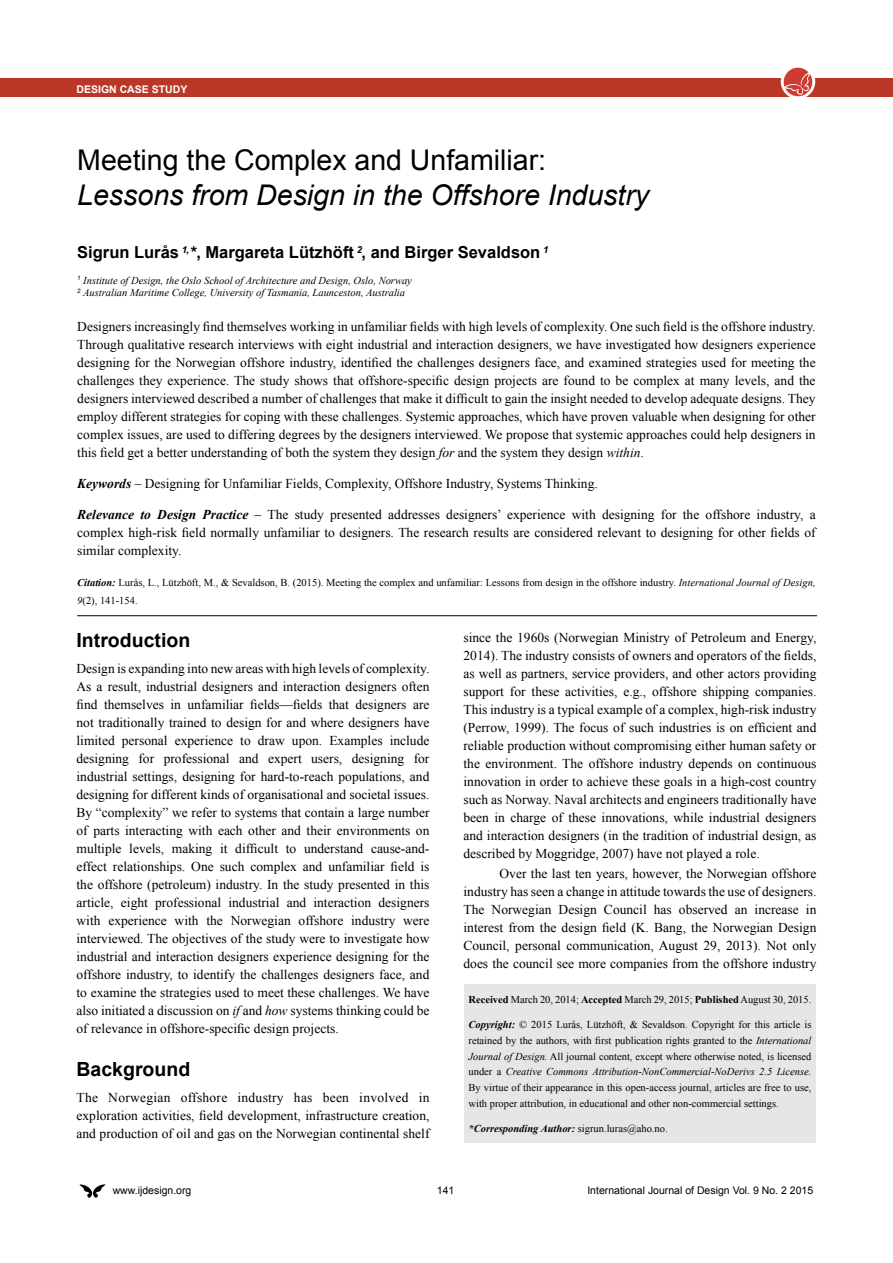
<style>
.page{position:relative;width:893px;height:1263px;background:#fff}
.page>*{position:absolute;margin:0;border:0;box-sizing:border-box;transform-origin:0 0}
.t1{font:italic 28.5px "Arial";color:#000}
.t2{font:28.5px "Arial";color:#000}
.t3{font:700 19.5px "Arial";color:#000}
.t4{font:700 16.5px "Arial";color:#000}
.t5{font:13.5px/18px "Times New Roman";color:#000;text-align:justify}
.t6{font:10.5px/15.9px "Times New Roman";color:#000}
.t7{font:italic 10.5px/12.6px "Times New Roman";color:#000}
.t8{font:10.5px "Arial";color:#000}
.t9{font:italic 700 10.5px "Times New Roman";color:#000}
.t10{font:700 10.5px "Arial";color:#fff}
.s1{font-style:italic}
.s2{font-weight:700;font-style:italic}
.s3{font-weight:700}
.s4{font-weight:400;font-style:normal}
</style>
<div class="page">
<svg style="left:80px;top:1184px;width:25px;height:14px"></svg>
<div style="left:0;top:78px;width:893px;height:19px;background:#ba3626"></div>
<svg style="left:781px;top:64px;width:34px;height:35px"></svg>
<div style="left:784px;top:68px;width:28px;height:28px;background:#ce3c31;border-radius:50%"></div>
<svg style="left:784px;top:72px;width:26px;height:23px"></svg>
<div style="left:464px;top:984px;width:352px;height:159px;background:#e5e6e5"></div>
<hr style="left:77px;top:615px;width:740px;height:1px;background:#000">
<p class="t10" style="left:77px;top:82px;width:112px">DESIGN CASE STUDY</p>
<h1 class="t2" style="left:77px;top:142px;width:470px">Meeting the Complex and Unfamiliar:</h1>
<h1 class="t1" style="left:77px;top:176px;width:573px">Lessons from Design in the Offshore Industry</h1>
<p class="t4" style="left:77px;top:242px;width:473px">Sigrun Lurås <sup>1,</sup> *, Margareta Lützhöft <sup>2</sup>, and Birger Sevaldson <sup>1</sup></p>
<p class="t7" style="left:77px;top:274px;width:336px"><sup>1</sup> Institute of Design, the Oslo School of Architecture and Design, Oslo, Norway<br><sup>2</sup> Australian Maritime College, University of Tasmania, Launceston, Australia</p>
<p class="t5" style="left:77px;top:318px;width:740px">Designers increasingly find themselves working in unfamiliar fields with high levels of complexity. One such field is the offshore industry.<br>Through qualitative research interviews with eight industrial and interaction designers, we have investigated how designers experience designing for the Norwegian offshore industry, identified the challenges designers face, and examined strategies used for meeting the challenges they experience. The study shows that offshore-specific design projects are found to be complex at many levels, and the designers interviewed described a number of challenges that make it difficult to gain the insight needed to develop adequate designs. They employ different strategies for coping with these challenges. Systemic approaches, which have proven valuable when designing for other complex issues, are used to differing degrees by the designers interviewed. We propose that systemic approaches could help designers in this field get a better understanding of both the system they design <span class="s1">for</span> and the system they design <span class="s1">within</span>.</p>
<p class="t5" style="left:77px;top:474px;width:522px"><span class="s2">Keywords</span> – Designing for Unfamiliar Fields, Complexity, Offshore Industry, Systems Thinking.</p>
<p class="t5" style="left:77px;top:505px;width:740px"><span class="s2">Relevance to Design Practice</span> – The study presented addresses designers’ experience with designing for the offshore industry, a complex high-risk field normally unfamiliar to designers. The research results are considered relevant to designing for other fields of similar complexity.</p>
<p class="t6" style="left:77px;top:573px;width:740px;line-height:18px"><span class="s2">Citation:</span> Lurås, L., Lützhöft, M., &amp; Sevaldson, B. (2015). Meeting the complex and unfamiliar: Lessons from design in the offshore industry. <span class="s1">International Journal of Design,<br>9</span>(2), 141-154.</p>
<h2 class="t3" style="left:77px;top:627px;width:115px">Introduction</h2>
<p class="t5" style="left:77px;top:659px;width:354px">Design is expanding into new areas with high levels of complexity.<br>As a result, industrial designers and interaction designers often find themselves in unfamiliar fields—fields that designers are not traditionally trained to design for and where designers have limited personal experience to draw upon. Examples include designing for professional and expert users, designing for industrial settings, designing for hard-to-reach populations, and designing for different kinds of organisational and societal issues.<br>By “complexity” we refer to systems that contain a large number of parts interacting with each other and their environments on multiple levels, making it difficult to understand cause-and&shy;effect relationships. One such complex and unfamiliar field is the offshore (petroleum) industry. In the study presented in this article, eight professional industrial and interaction designers with experience with the Norwegian offshore industry were interviewed. The objectives of the study were to investigate how industrial and interaction designers experience designing for the offshore industry, to identify the challenges designers face, and to examine the strategies used to meet these challenges. We have also initiated a discussion on <span class="s1">if</span> and <span class="s1">how</span> systems thinking could be of relevance in offshore-specific design projects.</p>
<h2 class="t3" style="left:77px;top:1056px;width:115px">Background</h2>
<p class="t5" style="left:77px;top:1089px;width:354px">The Norwegian offshore industry has been involved in exploration activities, field development, infrastructure creation, and production of oil and gas on the Norwegian continental shelf</p>
<p class="t5" style="left:463px;top:628px;width:354px">since the 1960s (Norwegian Ministry of Petroleum and Energy, 2014). The industry consists of owners and operators of the fields, as well as partners, service providers, and other actors providing support for these activities, e.g., offshore shipping companies.<br>This industry is a typical example of a complex, high-risk industry (Perrow, 1999). The focus of such industries is on efficient and reliable production without compromising either human safety or the environment. The offshore industry depends on continuous innovation in order to achieve these goals in a high-cost country such as Norway. Naval architects and engineers traditionally have been in charge of these innovations, while industrial designers and interaction designers (in the tradition of industrial design, as described by Moggridge, 2007) have not played a role.</p>
<p class="t5" style="left:463px;top:864px;width:354px;text-indent:36px">Over the last ten years, however, the Norwegian offshore industry has seen a change in attitude towards the use of designers.<br>The Norwegian Design Council has observed an increase in interest from the design field (K. Bang, the Norwegian Design Council, personal communication, August 29, 2013). Not only does the council see more companies from the offshore industry</p>
<p class="t6" style="left:468px;top:992px;width:344px"><span class="s3">Received</span> March 20, 2014; <span class="s3">Accepted</span> March 29, 2015; <span class="s3">Published</span> August 30, 2015.</p>
<p class="t6" style="left:468px;top:1016px;width:344px;text-align:justify"><span class="s2">Copyright:</span> © 2015 Lurås, Lützhöft, &amp; Sevaldson. Copyright for this article is retained by the authors, with first publication rights granted to the <span class="s1">International Journal of Design.</span> All journal content, except where otherwise noted, is licensed under a <span class="s1">Creative Commons Attribution-NonCommercial-NoDerivs 2.5 License.<br></span>By virtue of their appearance in this open-access journal, articles are free to use, with proper attribution, in educational and other non-commercial settings.</p>
<p class="t9" style="left:468px;top:1121px;width:201px">*Corresponding Author: <span class="s4">sigrun.luras@aho.no.</span></p>
<p class="t8" style="left:113px;top:1184px;width:80px">www.ijdesign.org</p>
<p class="t8" style="left:437px;top:1184px;width:19px">141</p>
<p class="t8" style="left:587px;top:1184px;width:227px">International Journal of Design Vol. 9 No. 2 2015</p>
</div>
